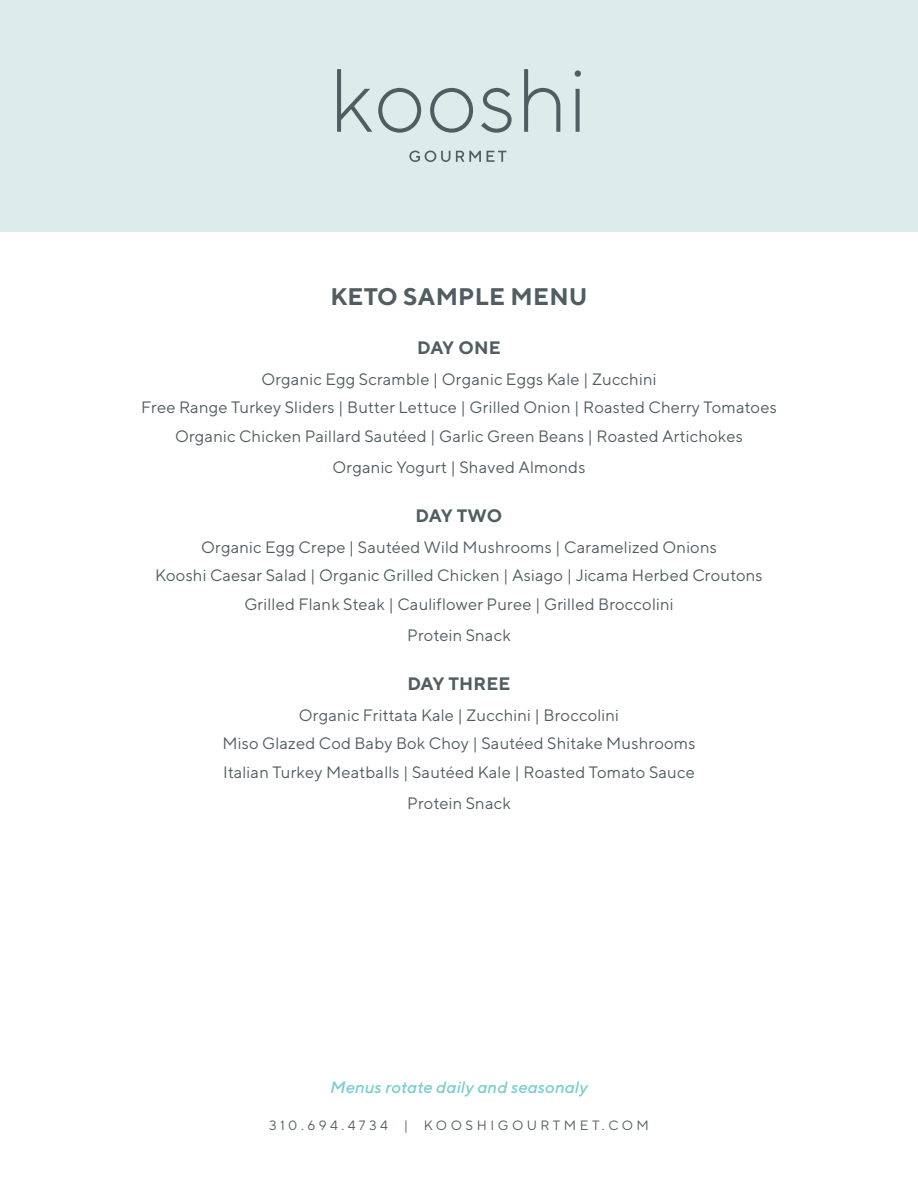
<style>
.page{position:relative;width:918px;height:1188px;background:#fff}
.page>*{position:absolute;margin:0;border:0;box-sizing:border-box;transform-origin:0 0}
.t1{font:700 24px "TT Norms";letter-spacing:.01em;color:#515e61}
.t2{font:700 18px "TT Norms";color:#515e61}
.t3{font:16.5px/28.5px "TT Norms";letter-spacing:.01em;color:#515e61;text-align:center}
.t4{font:italic 500 16.5px "TT Norms";letter-spacing:.01em;color:#79cdcf}
.t5{font:13.5px "TT Norms";letter-spacing:.26em;color:#515e61}
</style>
<div class="page">
<div style="left:0;top:0;width:918px;height:231px;background:#dbecea"></div>
<svg style="left:337px;top:69px;width:35px;height:63px"></svg>
<svg style="left:378px;top:88px;width:43px;height:45px"></svg>
<svg style="left:430px;top:88px;width:43px;height:45px"></svg>
<svg style="left:481px;top:88px;width:31px;height:45px"></svg>
<svg style="left:524px;top:69px;width:36px;height:63px"></svg>
<svg style="left:575px;top:70px;width:6px;height:62px"></svg>
<svg style="left:409px;top:151px;width:41px;height:11px"></svg>
<svg style="left:456px;top:151px;width:25px;height:11px"></svg>
<svg style="left:487px;top:151px;width:19px;height:11px"></svg>
<h1 class="t1" style="left:330px;top:281px;width:259px">KETO SAMPLE MENU</h1>
<p class="t2" style="left:417px;top:336px;width:85px">DAY ONE</p>
<p class="t3" style="left:141px;top:364px;width:637px">Organic Egg Scramble | Organic Eggs Kale | Zucchini<br>Free Range Turkey Sliders | Butter Lettuce | Grilled Onion | Roasted Cherry Tomatoes<br>Organic Chicken Paillard Sautéed | Garlic Green Beans | Roasted Artichokes</p>
<p class="t3" style="left:333px;top:452px;width:254px">Organic Yogurt | Shaved Almonds</p>
<p class="t2" style="left:416px;top:504px;width:88px">DAY TWO</p>
<p class="t3" style="left:155px;top:532px;width:609px">Organic Egg Crepe | Sautéed Wild Mushrooms | Caramelized Onions<br>Kooshi Caesar Salad | Organic Grilled Chicken | Asiago | Jicama Herbed Croutons<br>Grilled Flank Steak | Cauliflower Puree | Grilled Broccolini</p>
<p class="t3" style="left:407px;top:620px;width:105px">Protein Snack</p>
<p class="t2" style="left:407px;top:672px;width:105px">DAY THREE</p>
<p class="t3" style="left:223px;top:700px;width:474px">Organic Frittata Kale | Zucchini | Broccolini<br>Miso Glazed Cod Baby Bok Choy | Sautéed Shitake Mushrooms<br>Italian Turkey Meatballs | Sautéed Kale | Roasted Tomato Sauce</p>
<p class="t3" style="left:407px;top:788px;width:105px">Protein Snack</p>
<p class="t4" style="left:330px;top:1077px;width:259px">Menus rotate daily and seasonaly</p>
<p class="t5" style="left:269px;top:1117px;width:381px">310.694.4734 | KOOSHIGOURTMET.COM</p>
</div>
